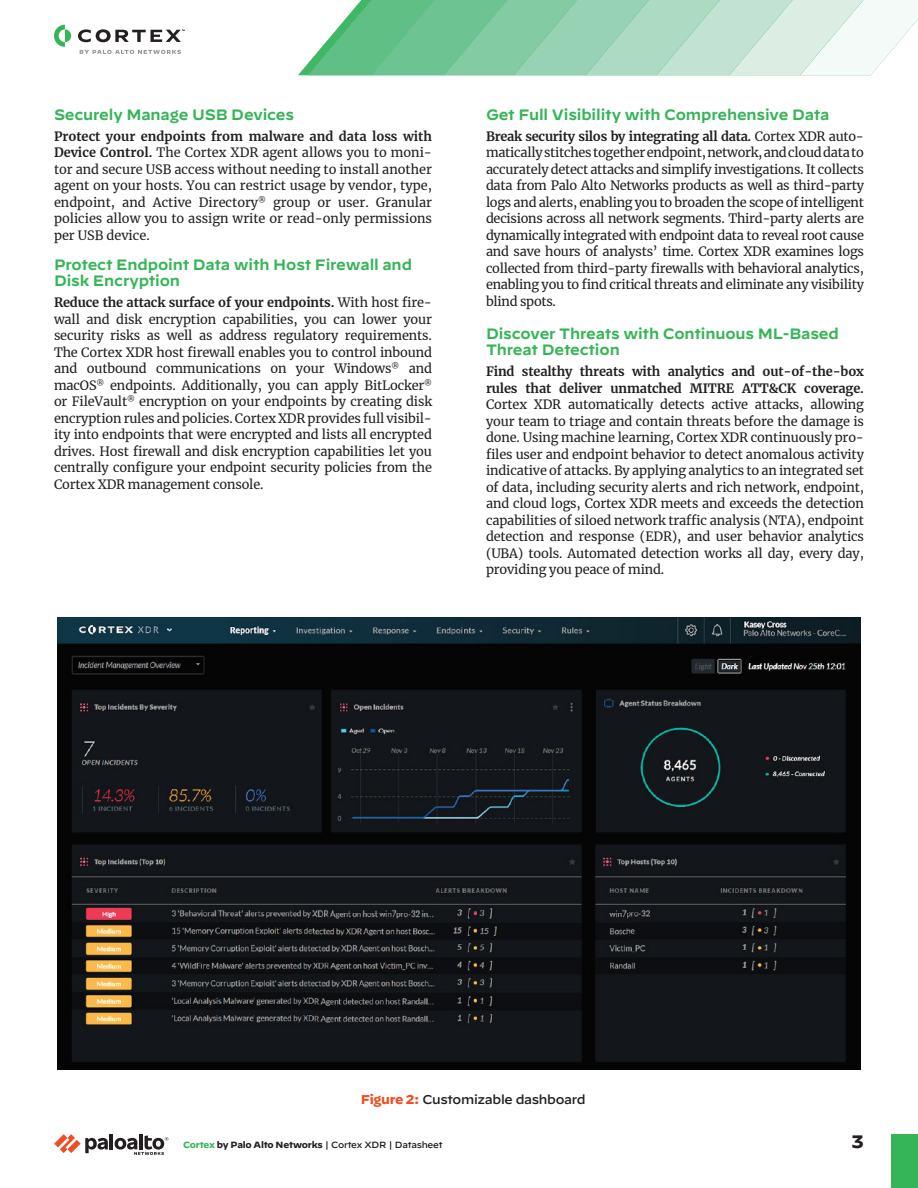
<style>
.page{position:relative;width:918px;height:1188px;background:#fff}
.page>*{position:absolute;margin:0;border:0;box-sizing:border-box;transform-origin:0 0}
.t1{font:700 18px "Decimal";color:#231f20}
.t2{font:600 15px/16.5px "Decimal";letter-spacing:-.01em;color:#36b558}
.body-text{font:12.75px/16.5px "Merriweather";letter-spacing:-.01em;color:#231f20;text-align:justify}
.figure-title{font:500 12.75px "Decimal";letter-spacing:-.025em;color:#231f20}
.t3{font:500 9px "Decimal";letter-spacing:-.025em;color:#231f20}
.s1{font-weight:700}
.s2{font-weight:700;color:#f04d22}
.s3{font-weight:700;color:#36b558}
</style>
<div class="page">
<svg style="left:298px;top:0;width:620px;height:75px"></svg>
<svg style="left:54px;top:25px;width:17px;height:22px"></svg>
<svg style="left:78px;top:29px;width:107px;height:13px"></svg>
<svg style="left:80px;top:50px;width:101px;height:4px"></svg>
<hr style="left:110px;top:1134px;width:3px;height:15px;background:#231f20">
<svg style="left:54px;top:1134px;width:54px;height:19px"></svg>
<hr style="left:139px;top:1134px;width:4px;height:15px;background:#231f20">
<svg style="left:115px;top:1135px;width:53px;height:20px"></svg>
<div style="left:891px;top:1134px;width:27px;height:54px;background:#36b558"></div>
<img style="left:58px;top:618px;width:802px;height:452px">
<p class="t2" style="left:54px;top:104px;width:242px">Securely Manage USB Devices</p>
<p class="body-text" style="left:54px;top:128px;width:380px"><span class="s1">Protect your endpoints from malware and data loss with Device Control.</span> The Cortex XDR agent allows you to moni&shy;tor and secure USB access without needing to install another agent on your hosts. You can restrict usage by vendor, type, endpoint, and Active Directory<sup>®</sup> group or user. Granular policies allow you to assign write or read-only permissions per USB device.</p>
<p class="t2" style="left:54px;top:254px;width:360px">Protect Endpoint Data with Host Firewall and<br>Disk Encryption</p>
<p class="body-text" style="left:54px;top:294px;width:380px"><span class="s1">Reduce the attack surface of your endpoints.</span> With host fire&shy;wall and disk encryption capabilities, you can lower your security risks as well as address regulatory requirements.<br>The Cortex XDR host firewall enables you to control inbound and outbound communications on your Windows<sup>®</sup> and macOS<sup>®</sup> endpoints. Additionally, you can apply BitLocker<sup>® </sup>or FileVault<sup>®</sup> encryption on your endpoints by creating disk encryption rules and policies. Cortex XDR provides full visibil&shy;ity into endpoints that were encrypted and lists all encrypted drives. Host firewall and disk encryption capabilities let you centrally configure your endpoint security policies from the Cortex XDR management console.</p>
<p class="t2" style="left:486px;top:104px;width:345px">Get Full Visibility with Comprehensive Data</p>
<p class="body-text" style="left:486px;top:128px;width:380px"><span class="s1">Break security silos by integrating all data.</span> Cortex XDR auto&shy;matically stitches together endpoint, network, and cloud data to accurately detect attacks and simplify investigations. It collects data from Palo Alto Networks products as well as third-party logs and alerts, enabling you to broaden the scope of intelligent decisions across all network segments. Third-party alerts are dynamically integrated with endpoint data to reveal root cause and save hours of analysts’ time. Cortex XDR examines logs collected from third-party firewalls with behavioral analytics, enabling you to find critical threats and eliminate any visibility blind spots.</p>
<p class="t2" style="left:486px;top:323px;width:354px">Discover Threats with Continuous ML-Based<br>Threat Detection</p>
<p class="body-text" style="left:486px;top:363px;width:380px"><span class="s1">Find stealthy threats with analytics and out-of-the-box rules that deliver unmatched MITRE ATT&amp;CK coverage.<br></span>Cortex XDR automatically detects active attacks, allowing your team to triage and contain threats before the damage is done. Using machine learning, Cortex XDR continuously pro&shy;files user and endpoint behavior to detect anomalous activity indicative of attacks. By applying analytics to an integrated set of data, including security alerts and rich network, endpoint, and cloud logs, Cortex XDR meets and exceeds the detection capabilities of siloed network traffic analysis (NTA), endpoint detection and response (EDR), and user behavior analytics (UBA) tools. Automated detection works all day, every day, providing you peace of mind.</p>
<p class="figure-title" style="left:361px;top:1088px;width:227px"><span class="s2">Figure 2:</span> Customizable dashboard</p>
<p class="t3" style="left:183px;top:1137px;width:261px"><span class="s3">Cortex</span> <span class="s1">by Palo Alto Networks</span> | Cortex XDR | Datasheet</p>
<h1 class="t1" style="left:852px;top:1132px;width:14px">3</h1>
</div>
